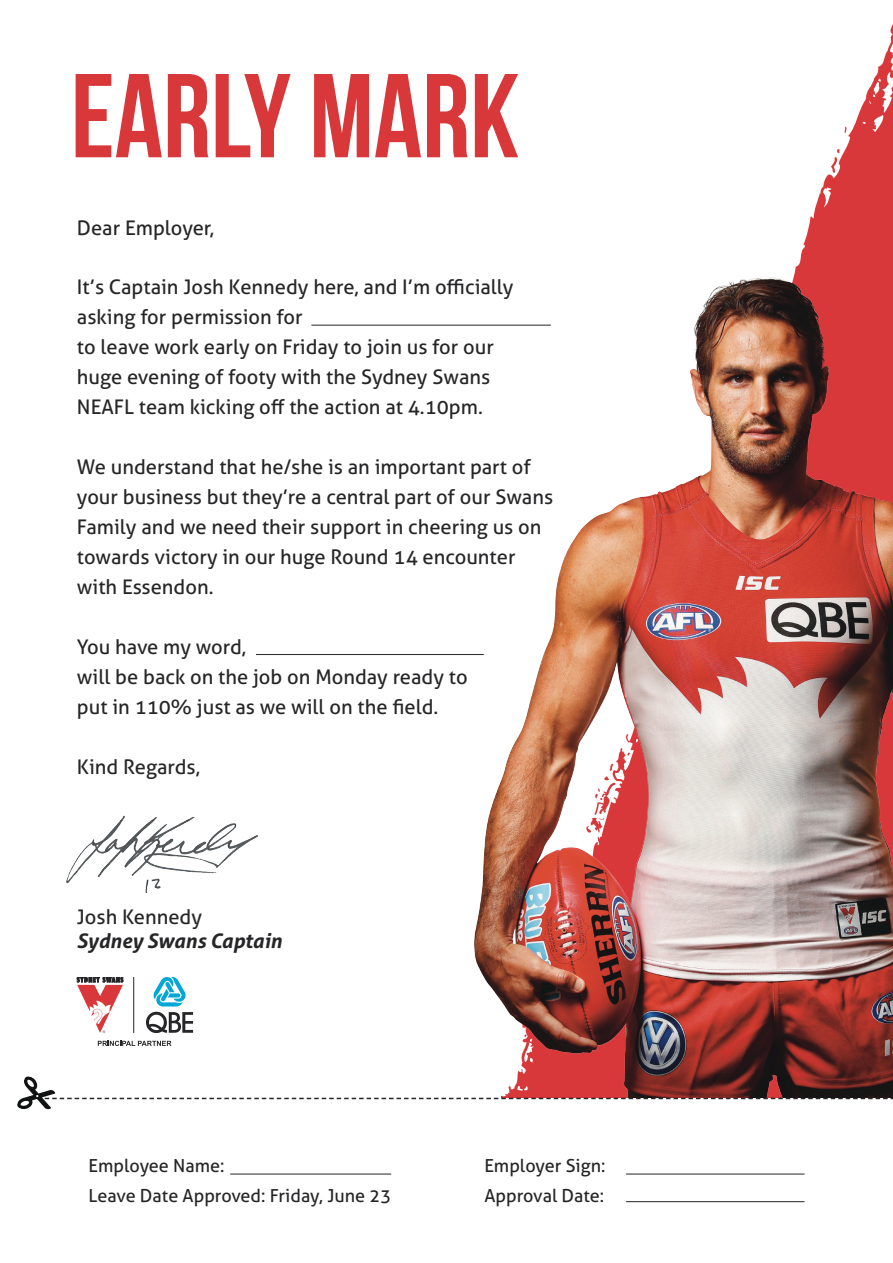
<style>
.page{position:relative;width:893px;height:1263px;background:#fff}
.page>*{position:absolute;margin:0;border:0;box-sizing:border-box;transform-origin:0 0}
.t1{font:700 118.95px "Bebas Neue";color:#d8383a}
.t2{font:20.1px/30px "Aller";color:#262527}
.t3{font:italic 700 20.1px "Aller";color:#262527}
.t4{font:18px "Aller";color:#262527}
</style>
<div class="page">
<svg style="left:435px;top:24px;width:458px;height:301px"></svg>
<svg style="left:831px;top:149px;width:9px;height:24px"></svg>
<svg style="left:844px;top:127px;width:3px;height:6px"></svg>
<svg style="left:146px;top:1012px;width:47px;height:21px"></svg>
<svg style="left:153px;top:977px;width:33px;height:29px"></svg>
<svg style="left:77px;top:977px;width:47px;height:56px"></svg>
<hr style="left:133px;top:977px;width:1px;height:56px;background:#262527">
<svg style="left:98px;top:1041px;width:73px;height:5px"></svg>
<img style="left:461px;top:262px;width:432px;height:813px">
<hr style="left:311px;top:325px;width:240px;height:1px;background:#262527">
<hr style="left:256px;top:654px;width:228px;height:1px;background:#262527">
<img style="left:66px;top:815px;width:192px;height:78px">
<svg style="left:17px;top:1075px;width:876px;height:35px"></svg>
<hr style="left:230px;top:1174px;width:161px;height:1px;background:#262527">
<hr style="left:626px;top:1174px;width:178px;height:1px;background:#262527">
<hr style="left:626px;top:1201px;width:178px;height:1px;background:#262527">
<p class="t1" style="left:71px;top:51px;width:450px">EARLY MARK</p>
<p class="t2" style="left:77px;top:212px;width:139px">Dear Employer,</p>
<p class="t2" style="left:77px;top:272px;width:438px">It’s Captain Josh Kennedy here, and I’m officially asking for permission for<br>to leave work early on Friday to join us for our huge evening of footy with the Sydney Swans NEAFL team kicking off the action at 4.10pm.</p>
<p class="t2" style="left:77px;top:452px;width:478px">We understand that he/she is an important part of your business but they’re a central part of our Swans Family and we need their support in cheering us on towards victory in our huge Round 14 encounter with Essendon.</p>
<p class="t2" style="left:77px;top:632px;width:392px">You have my word,<br>will be back on the job on Monday ready to put in 110% just as we will on the field.</p>
<p class="t2" style="left:77px;top:751px;width:125px">Kind Regards,</p>
<p class="t2" style="left:77px;top:901px;width:127px">Josh Kennedy</p>
<p class="t3" style="left:77px;top:928px;width:207px">Sydney Swans Captain</p>
<p class="t4" style="left:88px;top:1155px;width:138px">Employee Name:</p>
<p class="t4" style="left:88px;top:1185px;width:304px">Leave Date Approved: Friday, June 23</p>
<p class="t4" style="left:484px;top:1155px;width:123px">Employer Sign:</p>
<p class="t4" style="left:484px;top:1185px;width:121px">Approval Date:</p>
</div>
